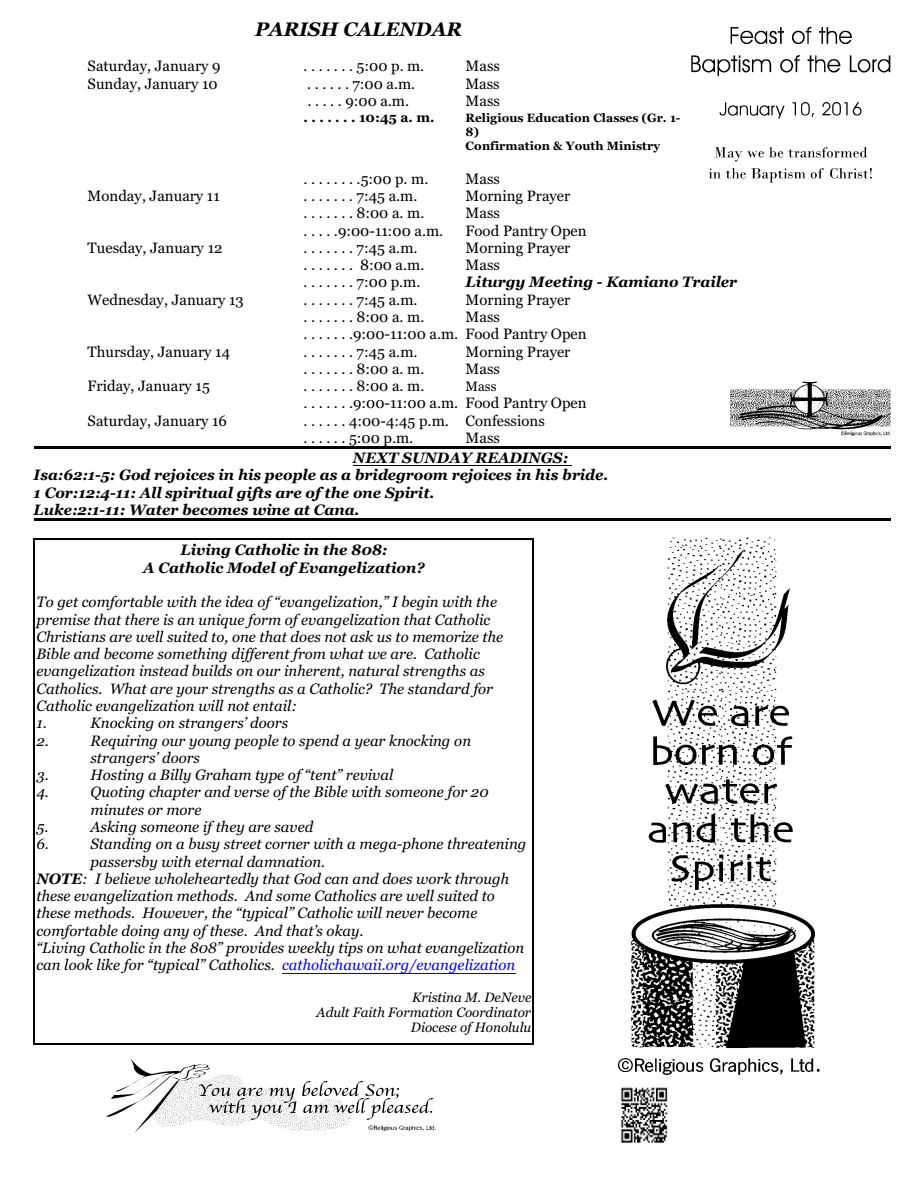
<style>
.page{position:relative;width:918px;height:1188px;background:#fff}
.page>*{position:absolute;margin:0;border:0;box-sizing:border-box;transform-origin:0 0}
.t1{font:italic 700 19.5px "Georgia";color:#000}
.t2{font:italic 15px/17.2px "Georgia";color:#000}
.t3{font:15px/17.2px "Georgia";color:#000}
.t4{font:italic 700 15px/17.2px "Georgia";color:#000}
.t5{font:italic 13.5px/15.5px "Georgia";color:#000;text-align:right}
.t6{font:700 13.5px "Georgia";color:#000}
.t7{font:13.5px "Georgia";color:#000}
.t8{font:700 12px/14.1px "Georgia";color:#000}
.s1{font-weight:700}
.s2{color:#00f}
</style>
<div class="page">
<hr style="left:353px;top:465px;width:219px;height:1px;background:#000">
<hr style="left:282px;top:973px;width:234px;height:1px;background:#00f">
<hr style="left:34px;top:539px;width:1px;height:505px;background:#000">
<hr style="left:533px;top:539px;width:1px;height:505px;background:#000">
<hr style="left:34px;top:539px;width:500px;height:1px;background:#000">
<hr style="left:34px;top:1043px;width:500px;height:1px;background:#000">
<hr style="left:34px;top:446px;width:857px;height:3px;background:#000">
<hr style="left:34px;top:518px;width:857px;height:3px;background:#000">
<img style="left:691px;top:27px;width:200px;height:156px">
<img style="left:730px;top:381px;width:161px;height:55px">
<img style="left:617px;top:537px;width:203px;height:538px">
<img style="left:106px;top:1058px;width:330px;height:74px">
<img style="left:620px;top:1087px;width:48px;height:56px">
<h1 class="t1" style="left:255px;top:21px;width:208px">PARISH CALENDAR</h1>
<p class="t3" style="left:88px;top:59px;width:134px">Saturday, January 9</p>
<p class="t3" style="left:304px;top:59px;width:122px">. . . . . . . 5:00 p. m.</p>
<p class="t3" style="left:466px;top:59px;width:36px">Mass</p>
<p class="t3" style="left:88px;top:76px;width:132px">Sunday, January 10</p>
<p class="t3" style="left:307px;top:76px;width:110px">. . . . . . 7:00 a.m.</p>
<p class="t3" style="left:465px;top:76px;width:36px">Mass</p>
<p class="t3" style="left:307px;top:93px;width:103px">. . . . . 9:00 a.m.</p>
<p class="t3" style="left:466px;top:93px;width:36px">Mass</p>
<p class="t6" style="left:304px;top:112px;width:132px">. . . . . . . 10:45 a. m.</p>
<p class="t8" style="left:466px;top:112px;width:216px">Religious Education Classes (Gr. 1-<br>8)<br>Confirmation &amp; Youth Ministry</p>
<p class="t3" style="left:304px;top:171px;width:126px">. . . . . . . .5:00 p. m.</p>
<p class="t3" style="left:466px;top:171px;width:36px">Mass</p>
<p class="t3" style="left:88px;top:188px;width:134px">Monday, January 11</p>
<p class="t3" style="left:304px;top:188px;width:115px">. . . . . . . 7:45 a.m.</p>
<p class="t3" style="left:466px;top:188px;width:106px">Morning Prayer</p>
<p class="t3" style="left:304px;top:206px;width:122px">. . . . . . . 8:00 a. m.</p>
<p class="t3" style="left:466px;top:206px;width:36px">Mass</p>
<p class="t3" style="left:304px;top:223px;width:141px">. . . . .9:00-11:00 a.m.</p>
<p class="t3" style="left:466px;top:223px;width:122px">Food Pantry Open</p>
<p class="t3" style="left:88px;top:240px;width:136px">Tuesday, January 12</p>
<p class="t3" style="left:304px;top:240px;width:115px">. . . . . . . 7:45 a.m.</p>
<p class="t3" style="left:466px;top:240px;width:106px">Morning Prayer</p>
<p class="t3" style="left:304px;top:258px;width:122px">. . . . . . . 8:00 a.m.</p>
<p class="t3" style="left:466px;top:258px;width:36px">Mass</p>
<p class="t3" style="left:304px;top:275px;width:118px">. . . . . . . 7:00 p.m.</p>
<p class="t4" style="left:466px;top:275px;width:273px">Liturgy Meeting - Kamiano Trailer</p>
<p class="t3" style="left:88px;top:292px;width:158px">Wednesday, January 13</p>
<p class="t3" style="left:304px;top:292px;width:115px">. . . . . . . 7:45 a.m.</p>
<p class="t3" style="left:466px;top:292px;width:106px">Morning Prayer</p>
<p class="t3" style="left:304px;top:309px;width:122px">. . . . . . . 8:00 a. m.</p>
<p class="t3" style="left:304px;top:309px;width:284px;text-indent:162px">Mass<br>. . . . . . .9:00-11:00 a.m. Food Pantry Open</p>
<p class="t3" style="left:88px;top:344px;width:144px">Thursday, January 14</p>
<p class="t3" style="left:304px;top:344px;width:115px">. . . . . . . 7:45 a.m.</p>
<p class="t3" style="left:466px;top:344px;width:106px">Morning Prayer</p>
<p class="t3" style="left:304px;top:361px;width:122px">. . . . . . . 8:00 a. m.</p>
<p class="t3" style="left:466px;top:361px;width:36px">Mass</p>
<p class="t3" style="left:88px;top:378px;width:124px">Friday, January 15</p>
<p class="t3" style="left:304px;top:378px;width:122px">. . . . . . . 8:00 a. m.</p>
<p class="t7" style="left:466px;top:381px;width:32px">Mass</p>
<p class="t3" style="left:304px;top:396px;width:284px">. . . . . . .9:00-11:00 a.m. Food Pantry Open</p>
<p class="t3" style="left:88px;top:413px;width:141px">Saturday, January 16</p>
<p class="t3" style="left:304px;top:413px;width:243px">. . . . . . 4:00-4:45 p.m. Confessions . . . . . . 5:00 p.m.</p>
<p class="t3" style="left:466px;top:430px;width:36px">Mass</p>
<p class="t4" style="left:34px;top:450px;width:576px;text-indent:319px">NEXT SUNDAY READINGS:<br>Isa:62:1-5: God rejoices in his people as a bridegroom rejoices in his bride.<br>1 Cor:12:4-11: All spiritual gifts are of the one Spirit.<br>Luke:2:1-11: Water becomes wine at Cana.</p>
<p class="t4" style="left:143px;top:543px;width:283px;text-align:center">Living Catholic in the 808:<br>A Catholic Model of Evangelization?</p>
<p class="t2" style="left:37px;top:595px;width:468px">To get comfortable with the idea of “evangelization,” I begin with the premise that there is an unique form of evangelization that Catholic Christians are well suited to, one that does not ask us to memorize the Bible and become something different from what we are. Catholic evangelization instead builds on our inherent, natural strengths as Catholics. What are your strengths as a Catholic? The standard for Catholic evangelization will not entail:<br>1.</p>
<p class="t2" style="left:91px;top:716px;width:199px">Knocking on strangers’ doors</p>
<p class="t2" style="left:37px;top:733px;width:14px">2.</p>
<p class="t2" style="left:91px;top:733px;width:382px">Requiring our young people to spend a year knocking on strangers’ doors</p>
<p class="t2" style="left:37px;top:767px;width:14px">3.</p>
<p class="t2" style="left:91px;top:767px;width:304px">Hosting a Billy Graham type of “tent” revival</p>
<p class="t2" style="left:37px;top:785px;width:14px">4.</p>
<p class="t2" style="left:91px;top:785px;width:399px">Quoting chapter and verse of the Bible with someone for 20 minutes or more</p>
<p class="t2" style="left:37px;top:819px;width:13px">5.</p>
<p class="t2" style="left:91px;top:819px;width:224px">Asking someone if they are saved</p>
<p class="t2" style="left:37px;top:837px;width:14px">6.</p>
<p class="t2" style="left:91px;top:837px;width:437px">Standing on a busy street corner with a mega-phone threatening</p>
<p class="t2" style="left:91px;top:854px;width:236px">passersby with eternal damnation.</p>
<p class="t2" style="left:37px;top:871px;width:474px"><span class="s1">NOTE</span>: I believe wholeheartedly that God can and does work through</p>
<p class="t2" style="left:37px;top:888px;width:460px">these evangelization methods. And some Catholics are well suited to</p>
<p class="t2" style="left:37px;top:906px;width:442px">these methods. However, the “typical” Catholic will never become</p>
<p class="t2" style="left:37px;top:923px;width:329px">comfortable doing any of these. And that’s okay.</p>
<p class="t2" style="left:37px;top:940px;width:489px">“Living Catholic in the 808” provides weekly tips on what evangelization</p>
<p class="t2" style="left:37px;top:958px;width:480px">can look like for “typical” Catholics. <span class="s2">catholichawaii.org/evangelization</span></p>
<p class="t5" style="left:317px;top:990px;width:216px">Kristina M. DeNeve<br>Adult Faith Formation Coordinator<br>Diocese of Honolulu</p>
</div>
